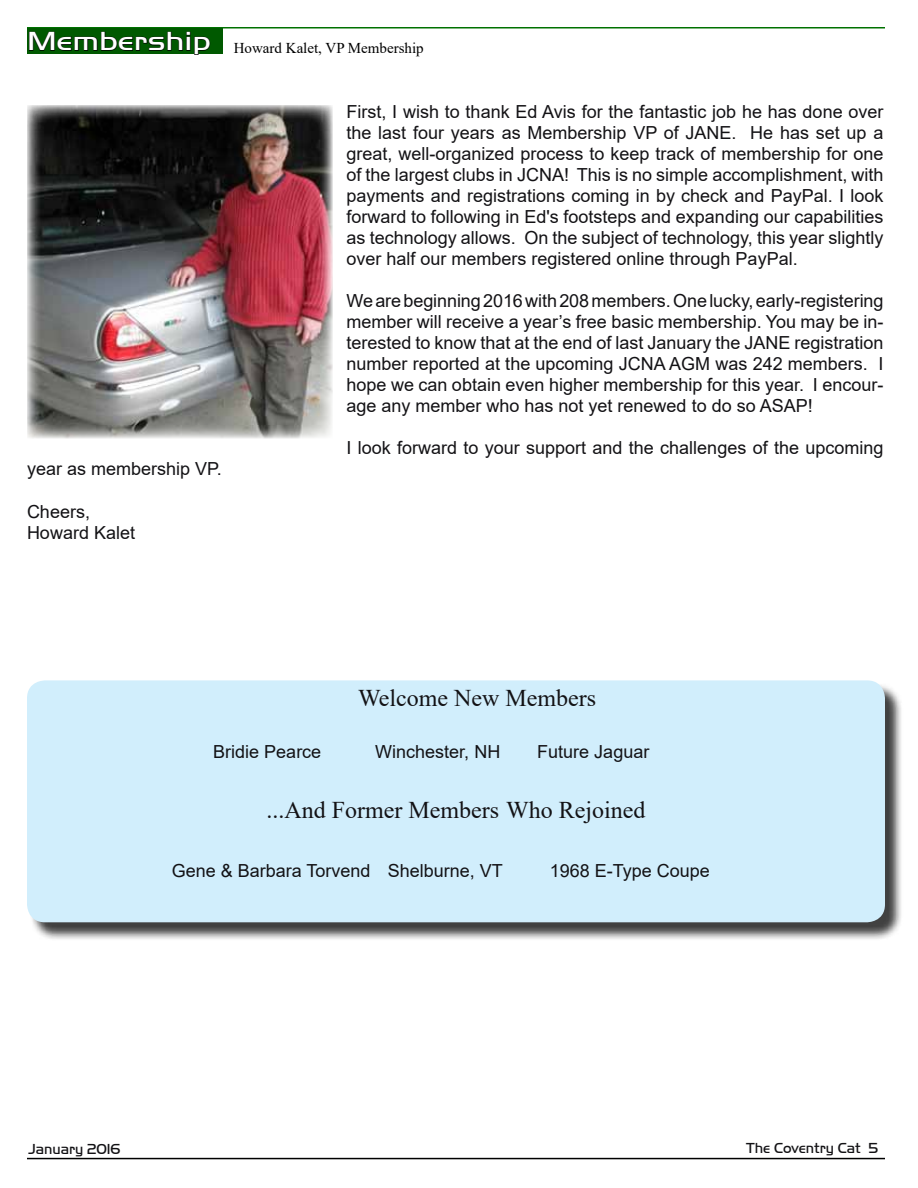
<style>
.page{position:relative;width:918px;height:1188px;background:#fff}
.page>*{position:absolute;margin:0;border:0;box-sizing:border-box;transform-origin:0 0}
.t1{font:24px "Times New Roman";color:#131215}
.t2{font:18px/21px "Arial";color:#131215;text-align:justify}
.t3{font:15px "Times New Roman";color:#000}
.t4{font:15px "Handel Got D Ligh";color:#131215}
</style>
<div class="page">
<hr style="left:27px;top:1158px;width:858px;height:1px;background:#000">
<hr style="left:27px;top:27px;width:858px;height:1px;background:#007100">
<div style="left:27px;top:28px;width:195px;height:26px;background:#005900"></div>
<svg style="left:29px;top:32px;width:181px;height:23px"></svg>
<img style="left:27px;top:105px;width:306px;height:333px">
<div style="left:29px;top:683px;width:875px;height:258px;background:#000;opacity:.75"></div>
<div style="left:27px;top:680px;width:858px;height:242px;background:#d1eefc;border-radius:18px"></div>
<p class="t3" style="left:27px;top:38px;width:398px"><sup>Membership</sup> Howard Kalet, VP Membership</p>
<p class="t2" style="left:27px;top:459px;width:196px">year as membership VP.</p>
<p class="t2" style="left:27px;top:501px;width:110px">Cheers,<br>Howard Kalet</p>
<p class="t2" style="left:346px;top:101px;width:539px">First, I wish to thank Ed Avis for the fantastic job he has done over the last four years as Membership VP of JANE. He has set up a great, well-organized process to keep track of membership for one of the largest clubs in JCNA! This is no simple accomplishment, with payments and registrations coming in by check and PayPal. I look forward to following in Ed's footsteps and expanding our capabilities as technology allows. On the subject of technology, this year slightly over half our members registered online through PayPal.</p>
<p class="t2" style="left:346px;top:291px;width:539px">We are beginning 2016 with 208 members. One lucky, early-registering member will receive a year’s free basic membership. You may be in&shy;terested to know that at the end of last January the JANE registration number reported at the upcoming JCNA AGM was 242 members. I hope we can obtain even higher membership for this year. I encour&shy;age any member who has not yet renewed to do so ASAP!</p>
<p class="t2" style="left:346px;top:438px;width:538px">I look forward to your support and the challenges of the upcoming</p>
<h1 class="t1" style="left:358px;top:681px;width:240px">Welcome New Members</h1>
<p class="t2" style="left:213px;top:741px;width:110px">Bridie Pearce</p>
<p class="t2" style="left:375px;top:741px;width:127px">Winchester, NH</p>
<p class="t2" style="left:537px;top:741px;width:114px">Future Jaguar</p>
<h1 class="t1" style="left:267px;top:793px;width:380px">...And Former Members Who Rejoined</h1>
<p class="t2" style="left:172px;top:860px;width:333px">Gene &amp; Barbara Torvend Shelburne, VT</p>
<p class="t2" style="left:550px;top:860px;width:162px">1968 E-Type Coupe</p>
<p class="t4" style="left:29px;top:1140px;width:94px">January 2016</p>
<p class="t4" style="left:746px;top:1140px;width:134px">The Coventry Cat 5</p>
</div>
